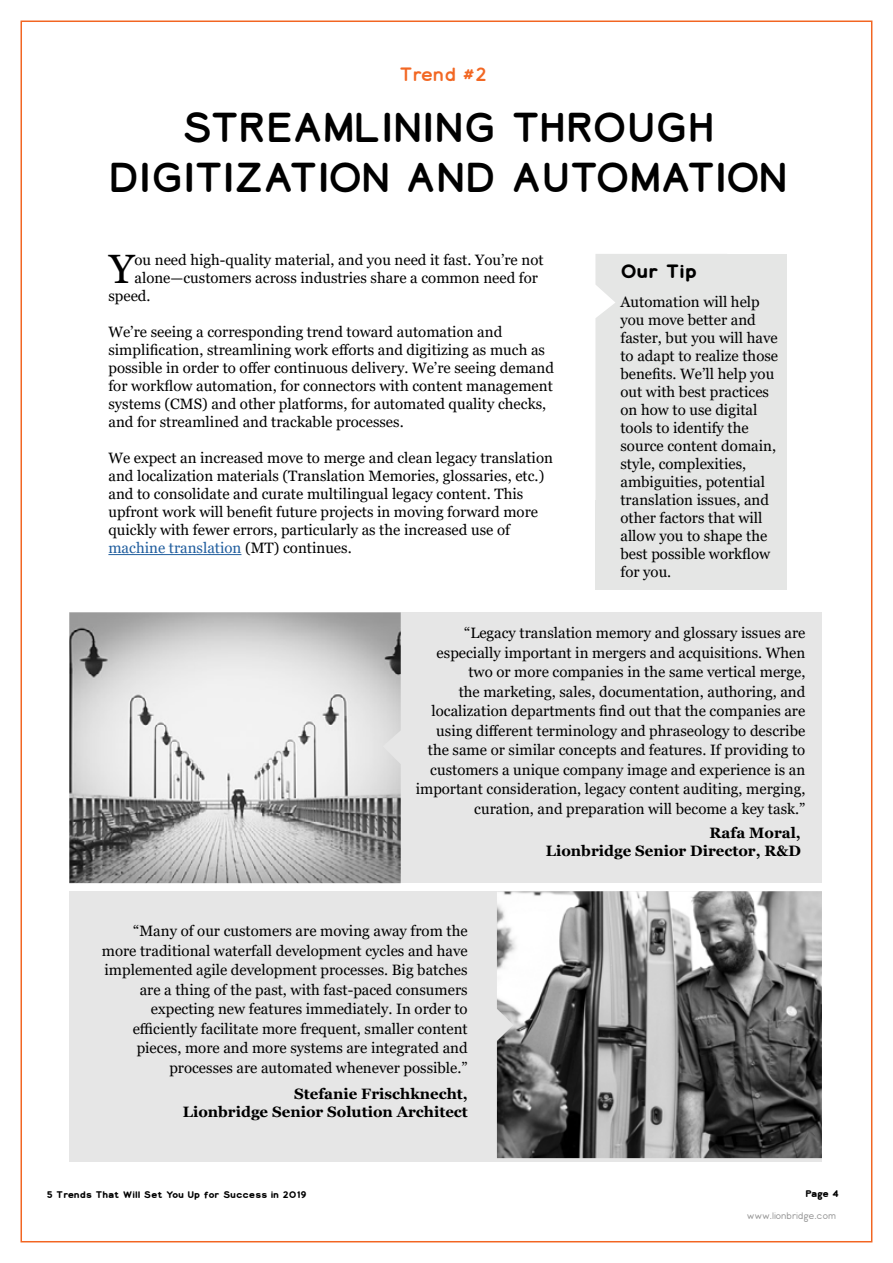
<style>
.page{position:relative;width:893px;height:1263px;background:#fff}
.page>*{position:absolute;margin:0;border:0;box-sizing:border-box;transform-origin:0 0}
.t1{font:40.95px "Georgia";color:#000}
.t2{font:39px/49.5px "Lionbridge Sans";color:#000;text-align:center}
.t3{font:18px "Lionbridge Sans";color:#f26723}
.t4{font:700 18px "Lionbridge Sans";color:#000}
.t5{font:15px/18px "Georgia";color:#000}
.t6{font:700 15px/18px "Georgia";color:#000;text-align:right}
.t7{font:700 9px "Lionbridge Sans";color:#000}
.t8{font:300 9px "Lionbridge Sans";letter-spacing:-.02em;color:#969696}
.s1{color:#215e9e}
</style>
<div class="page">
<div style="left:595px;top:500px;width:192px;height:89px;background:#e5e6e5"></div>
<div style="left:688px;top:254px;width:99px;height:291px;background:#e5e6e5"></div>
<hr style="left:108px;top:554px;width:133px;height:1px;background:#215e9e">
<div style="left:595px;top:254px;width:93px;height:246px;background:#e5e6e5"></div>
<div style="left:69px;top:612px;width:753px;height:271px;background:#e6e6e6"></div>
<img style="left:69px;top:612px;width:332px;height:271px">
<div style="left:69px;top:891px;width:753px;height:270px;background:#e6e6e6"></div>
<img style="left:497px;top:891px;width:325px;height:267px">
<p class="t3" style="left:399px;top:61px;width:90px">Trend #2</p>
<h2 class="t2" style="left:109px;top:103px;width:681px">STREAMLINING THROUGH<br>DIGITIZATION AND AUTOMATION</h2>
<h1 class="t1" style="left:109px;top:244px;width:27px">Y</h1>
<p class="t5" style="left:135px;top:251px;width:411px">ou need high-quality material, and you need it fast. You’re not</p>
<p class="t5" style="left:135px;top:269px;width:405px">alone—customers across industries share a common need for</p>
<p class="t5" style="left:108px;top:287px;width:44px">speed.</p>
<p class="t5" style="left:108px;top:323px;width:447px">We’re seeing a corresponding trend toward automation and simplification, streamlining work efforts and digitizing as much as possible in order to offer continuous delivery. We’re seeing demand for workflow automation, for connectors with content management systems (CMS) and other platforms, for automated quality checks, and for streamlined and trackable processes.</p>
<p class="t5" style="left:108px;top:449px;width:446px">We expect an increased move to merge and clean legacy translation and localization materials (Translation Memories, glossaries, etc.) and to consolidate and curate multilingual legacy content. This upfront work will benefit future projects in moving forward more quickly with fewer errors, particularly as the increased use of <span class="s1">machine translation</span> (MT) continues.</p>
<p class="t4" style="left:620px;top:259px;width:78px">Our Tip</p>
<p class="t5" style="left:620px;top:293px;width:159px">Automation will help you move better and faster, but you will have to adapt to realize those benefits. We’ll help you out with best practices on how to use digital tools to identify the source content domain, style, complexities, ambiguities, potential translation issues, and other factors that will allow you to shape the best possible workflow for you.</p>
<p class="t5" style="left:416px;top:623px;width:391px;line-height:19.5px;text-align:right">“Legacy translation memory and glossary issues are especially important in mergers and acquisitions. When two or more companies in the same vertical merge,<br>the marketing, sales, documentation, authoring, and localization departments find out that the companies are using different terminology and phraseology to describe the same or similar concepts and features. If providing to customers a unique company image and experience is an important consideration, legacy content auditing, merging, curation, and preparation will become a key task.”</p>
<p class="t5" style="left:102px;top:921px;width:367px;line-height:19.5px;text-align:right">“Many of our customers are moving away from the more traditional waterfall development cycles and have implemented agile development processes. Big batches are a thing of the past, with fast-paced consumers expecting new features immediately. In order to efficiently facilitate more frequent, smaller content pieces, more and more systems are integrated and processes are automated whenever possible.”</p>
<p class="t6" style="left:183px;top:1085px;width:287px">Stefanie Frischknecht,<br>Lionbridge Senior Solution Architect</p>
<p class="t6" style="left:546px;top:824px;width:257px">Rafa Moral,<br>Lionbridge Senior Director, R&amp;D</p>
<p class="t7" style="left:47px;top:1189px;width:261px">5 Trends That Will Set You Up for Success in 2019</p>
<p class="t7" style="left:805px;top:1187px;width:35px">Page 4</p>
<p class="t8" style="left:747px;top:1209px;width:91px">www.lionbridge.com</p>
</div>
